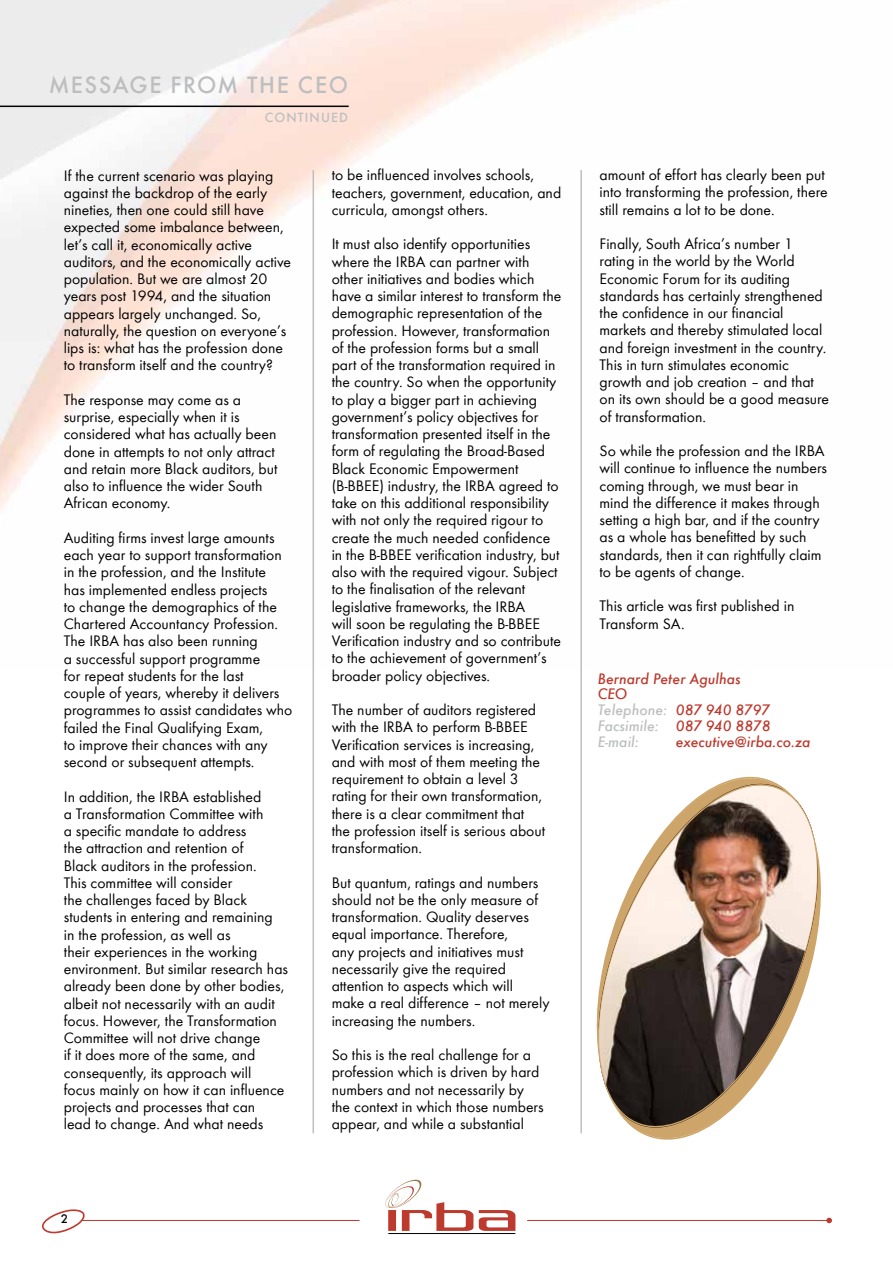
<style>
.page{position:relative;width:893px;height:1263px;background:#fff}
.page>*{position:absolute;margin:0;border:0;box-sizing:border-box;transform-origin:0 0}
.t1{font:500 24.45px "Futura T";letter-spacing:.06em;color:#bcbec0}
.t2{font:15.75px/17.2px "Futura T";color:#000}
.t3{font:italic 500 15.75px/15.8px "Futura T";color:#bc3a2e}
.t4{font:500 13.8px "Futura T";letter-spacing:.08em;color:#bcbec0}
.t5{font:500 13.05px "Futura T";color:#000}
.s1{color:#bcbec0}
</style>
<div class="page">
<svg style="left:42px;top:1209px;width:43px;height:25px"></svg>
<hr style="left:388px;top:1233px;width:127px;height:1px;background:#000">
<svg style="left:385px;top:1179px;width:88px;height:52px"></svg>
<svg style="left:479px;top:1210px;width:36px;height:21px"></svg>
<hr style="left:82px;top:1220px;width:277px;height:1px;background:#bc3a2e">
<hr style="left:527px;top:1220px;width:304px;height:1px;background:#bc3a2e">
<svg style="left:826px;top:1218px;width:6px;height:5px"></svg>
<hr style="left:0;top:106px;width:349px;height:1px;background:#000">
<hr style="left:313px;top:170px;width:1px;height:963px;background:#bcbec0">
<hr style="left:580px;top:170px;width:2px;height:963px;background:#bcbec0">
<svg style="left:639px;top:776px;width:140px;height:364px"></svg>
<img style="left:596px;top:785px;width:225px;height:347px">
<h1 class="t1" style="left:49px;top:70px;width:301px">MESSAGE FROM THE CEO</h1>
<p class="t4" style="left:265px;top:109px;width:66px">CONTI NUED</p>
<p class="t2" style="left:64px;top:167px;width:229px">If the current scenario was playing against the backdrop of the early nineties, then one could still have expected some imbalance between, let’s call it, economically active auditors, and the economically active population. But we are almost 20 years post 1994, and the situation appears largely unchanged. So, naturally, the question on everyone’s lips is: what has the profession done to transform itself and the country?</p>
<p class="t2" style="left:64px;top:391px;width:215px">The response may come as a surprise, especially when it is considered what has actually been done in attempts to not only attract and retain more Black auditors, but also to influence the wider South<br>African economy.</p>
<p class="t2" style="left:64px;top:529px;width:230px">Auditing firms invest large amounts each year to support transformation in the profession, and the Institute<br>has implemented endless projects<br>to change the demographics of the Chartered Accountancy Profession.<br>The IRBA has also been running<br>a successful support programme<br>for repeat students for the last<br>couple of years, whereby it delivers programmes to assist candidates who failed the Final Qualifying Exam,<br>to improve their chances with any second or subsequent attempts.</p>
<p class="t2" style="left:64px;top:787px;width:226px">In addition, the IRBA established<br>a Transformation Committee with<br>a specific mandate to address<br>the attraction and retention of<br>Black auditors in the profession.<br>This committee will consider<br>the challenges faced by Black students in entering and remaining<br>in the profession, as well as<br>their experiences in the working environment. But similar research has already been done by other bodies, albeit not necessarily with an audit focus. However, the Transformation<br>Committee will not drive change<br>if it does more of the same, and consequently, its approach will<br>focus mainly on how it can influence projects and processes that can<br>lead to change. And what needs</p>
<p class="t5" style="left:61px;top:1211px;width:9px">2</p>
<p class="t2" style="left:332px;top:166px;width:231px">to be influenced involves schools, teachers, government, education, and curricula, amongst others.</p>
<p class="t2" style="left:332px;top:235px;width:231px">It must also identify opportunities where the IRBA can partner with other initiatives and bodies which have a similar interest to transform the demographic representation of the profession. However, transformation of the profession forms but a small part of the transformation required in the country. So when the opportunity to play a bigger part in achieving government’s policy objectives for transformation presented itself in the form of regulating the Broad-Based Black Economic Empowerment (B-BBEE) industry, the IRBA agreed to take on this additional responsibility with not only the required rigour to create the much needed confidence in the B-BBEE verification industry, but also with the required vigour. Subject to the finalisation of the relevant legislative frameworks, the IRBA<br>will soon be regulating the B-BBEE Verification industry and so contribute to the achievement of government’s broader policy objectives.</p>
<p class="t2" style="left:332px;top:701px;width:215px">The number of auditors registered with the IRBA to perform B-BBEE<br>Verification services is increasing, and with most of them meeting the requirement to obtain a level 3 rating for their own transformation, there is a clear commitment that the profession itself is serious about transformation.</p>
<p class="t2" style="left:332px;top:873px;width:219px">But quantum, ratings and numbers should not be the only measure of transformation. Quality deserves equal importance. Therefore,<br>any projects and initiatives must necessarily give the required attention to aspects which will make a real difference – not merely increasing the numbers.</p>
<p class="t2" style="left:332px;top:1046px;width:213px">So this is the real challenge for a profession which is driven by hard numbers and not necessarily by the context in which those numbers appear, and while a substantial</p>
<p class="t2" style="left:600px;top:166px;width:230px">amount of effort has clearly been put into transforming the profession, there still remains a lot to be done.</p>
<p class="t2" style="left:600px;top:235px;width:231px">Finally, South Africa’s number 1 rating in the world by the World<br>Economic Forum for its auditing standards has certainly strengthened the confidence in our financial markets and thereby stimulated local and foreign investment in the country.<br>This in turn stimulates economic growth and job creation – and that on its own should be a good measure of transformation.</p>
<p class="t2" style="left:600px;top:442px;width:229px">So while the profession and the IRBA will continue to influence the numbers coming through, we must bear in mind the difference it makes through setting a high bar, and if the country as a whole has benefitted by such standards, then it can rightfully claim to be agents of change.</p>
<p class="t2" style="left:600px;top:597px;width:196px">This article was first published in<br>Transform SA.</p>
<p class="t3" style="left:598px;top:670px;width:174px">Bernard Peter Agulhas<br>CEO<br><span class="s1">Telephone:</span> 087 940 8797<br><span class="s1">Facsimile:</span> 087 940 8878<br><span class="s1">E-mail:</span></p>
<p class="t3" style="left:676px;top:733px;width:136px">executive@irba.co.za</p>
</div>
